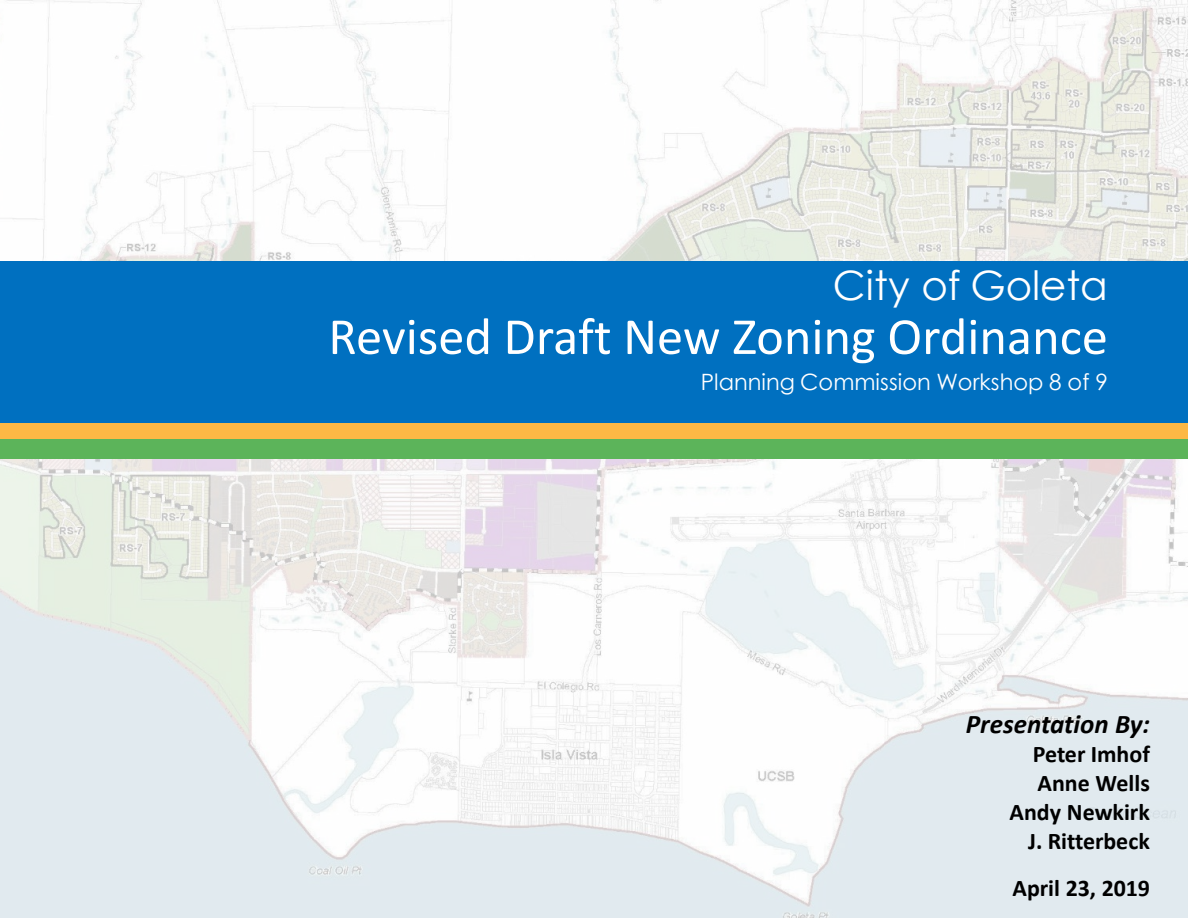
<style>
.page{position:relative;width:1188px;height:918px;background:#fff}
.page>*{position:absolute;margin:0;border:0;box-sizing:border-box;transform-origin:0 0}
.t1{font:52.5px "Calibri";color:#fff}
.t2{font:40.5px "Century Gothic";color:#fff}
.t3{font:italic 700 27px "Calibri";color:#000}
.t4{font:700 24px "Calibri";color:#000}
.t5{font:22.5px "Century Gothic";color:#fff}
</style>
<div class="page">
<img style="left:0;top:0;width:1188px;height:918px">
<div style="left:0;top:261px;width:1188px;height:162px;background:#0070c0"></div>
<div style="left:0;top:437px;width:1188px;height:22px;background:#5cb45a"></div>
<div style="left:0;top:423px;width:1188px;height:16px;background:#fdb845"></div>
<p class="t2" style="left:833px;top:257px;width:277px">City of Goleta</p>
<p class="t1" style="left:328px;top:303px;width:781px">Revised Draft New Zoning Ordinance</p>
<p class="t5" style="left:701px;top:366px;width:409px">Planning Commission Workshop 8 of 9</p>
<p class="t3" style="left:966px;top:706px;width:186px">Presentation By:</p>
<p class="t4" style="left:1033px;top:739px;width:119px">Peter Imhof</p>
<p class="t4" style="left:1038px;top:768px;width:114px">Anne Wells</p>
<p class="t4" style="left:1010px;top:797px;width:142px">Andy Newkirk</p>
<p class="t4" style="left:1028px;top:825px;width:123px">J. Ritterbeck</p>
<p class="t4" style="left:1012px;top:872px;width:139px">April 23, 2019</p>
</div>
